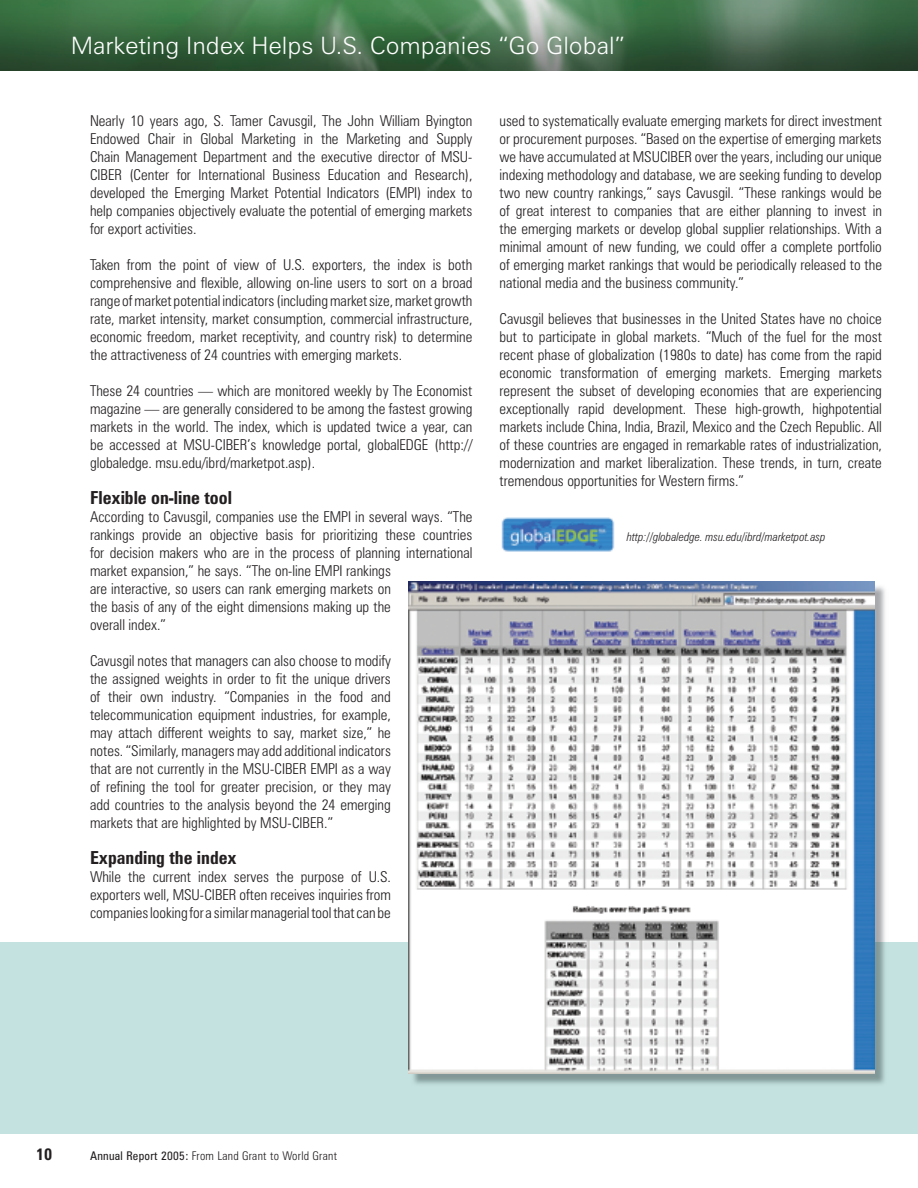
<style>
.page{position:relative;width:918px;height:1188px;background:#fff}
.page>*{position:absolute;margin:0;border:0;box-sizing:border-box;transform-origin:0 0}
.t1{font:300 24px "Zurich BT";color:#fff}
.t2{font:700 condensed 18px "Zurich BT";color:#231f20}
.t3{font:700 condensed 16.5px "Zurich BT";color:#231f20}
.t4{font:300 condensed 15px/18px "Zurich BT";color:#231f20;text-align:justify}
.t5{font:italic 300 condensed 12px "Zurich BT";color:#231f20}
.t6{font:300 condensed 12px "Zurich BT";letter-spacing:.025em;color:#231f20}
.s1{font-weight:400}
</style>
<div class="page">
<div style="left:0;top:942px;width:918px;height:192px;background:#c4e2e0"></div>
<img style="left:0;top:0;width:918px;height:70px">
<img style="left:413px;top:583px;width:472px;height:501px">
<img style="left:409px;top:581px;width:465px;height:493px">
<img style="left:501px;top:517px;width:114px;height:35px">
<h1 class="t1" style="left:71px;top:31px;width:556px">Marketing Index Helps U.S. Companies “Go Global”</h1>
<p class="t4" style="left:90px;top:112px;width:384px">Nearly 10 years ago, S. Tamer Cavusgil, The John William Byington Endowed Chair in Global Marketing in the Marketing and Supply Chain Management Department and the executive director of MSU-CIBER (Center for International Business Education and Research), developed the Emerging Market Potential Indicators (EMPI) index to help companies objectively evaluate the potential of emerging markets for export activities.</p>
<p class="t4" style="left:90px;top:256px;width:384px">Taken from the point of view of U.S. exporters, the index is both comprehensive and flexible, allowing on-line users to sort on a broad range of market potential indicators (including market size, market growth rate, market intensity, market consumption, commercial infrastructure, economic freedom, market receptivity, and country risk) to determine the attractiveness of 24 countries with emerging markets.</p>
<p class="t4" style="left:90px;top:382px;width:384px">These 24 countries — which are monitored weekly by The Economist magazine — are generally considered to be among the fastest growing markets in the world. The index, which is updated twice a year, can be accessed at MSU-CIBER’s knowledge portal, globalEDGE (http:// globaledge. msu.edu/ibrd/marketpot.asp).</p>
<p class="t2" style="left:90px;top:487px;width:143px">Flexible on-line tool</p>
<p class="t4" style="left:90px;top:508px;width:384px;text-align:left">According to Cavusgil, companies use the EMPI in several ways. “The rankings provide an objective basis for prioritizing these countries for decision makers who are in the process of planning international market expansion,” he says. “The on-line EMPI rankings<br>are interactive, so users can rank emerging markets on<br>the basis of any of the eight dimensions making up the<br>overall index.”</p>
<p class="t4" style="left:90px;top:652px;width:302px">Cavusgil notes that managers can also choose to modify the assigned weights in order to fit the unique drivers of their own industry. “Companies in the food and telecommunication equipment industries, for example, may attach different weights to say, market size,” he notes. “Similarly, managers may add additional indicators that are not currently in the MSU-CIBER EMPI as a way of refining the tool for greater precision, or they may add countries to the analysis beyond the 24 emerging markets that are highlighted by MSU-CIBER.”</p>
<p class="t2" style="left:90px;top:847px;width:148px">Expanding the index</p>
<p class="t4" style="left:90px;top:868px;width:302px">While the current index serves the purpose of U.S. exporters well, MSU-CIBER often receives inquiries from companies looking for a similar managerial tool that can be</p>
<p class="t4" style="left:500px;top:112px;width:384px">used to systematically evaluate emerging markets for direct investment or procurement purposes. “Based on the expertise of emerging markets we have accumulated at MSUCIBER over the years, including our unique indexing methodology and database, we are seeking funding to develop two new country rankings,” says Cavusgil. “These rankings would be of great interest to companies that are either planning to invest in the emerging markets or develop global supplier relationships. With a minimal amount of new funding, we could offer a complete portfolio of emerging market rankings that would be periodically released to the national media and the business community.”</p>
<p class="t4" style="left:500px;top:310px;width:384px">Cavusgil believes that businesses in the United States have no choice but to participate in global markets. “Much of the fuel for the most recent phase of globalization (1980s to date) has come from the rapid economic transformation of emerging markets. Emerging markets represent the subset of developing economies that are experiencing exceptionally rapid development. These high-growth, highpotential markets include China, India, Brazil, Mexico and the Czech Republic. All of these countries are engaged in remarkable rates of industrialization, modernization and market liberalization. These trends, in turn, create tremendous opportunities for Western firms.”</p>
<p class="t5" style="left:627px;top:529px;width:200px">http://globaledge. msu.edu/ibrd/marketpot.asp</p>
<p class="t3" style="left:36px;top:1144px;width:18px">10</p>
<p class="t6" style="left:90px;top:1149px;width:249px"><span class="s1">Annual Report 2005:</span> From Land Grant to World Grant</p>
</div>
